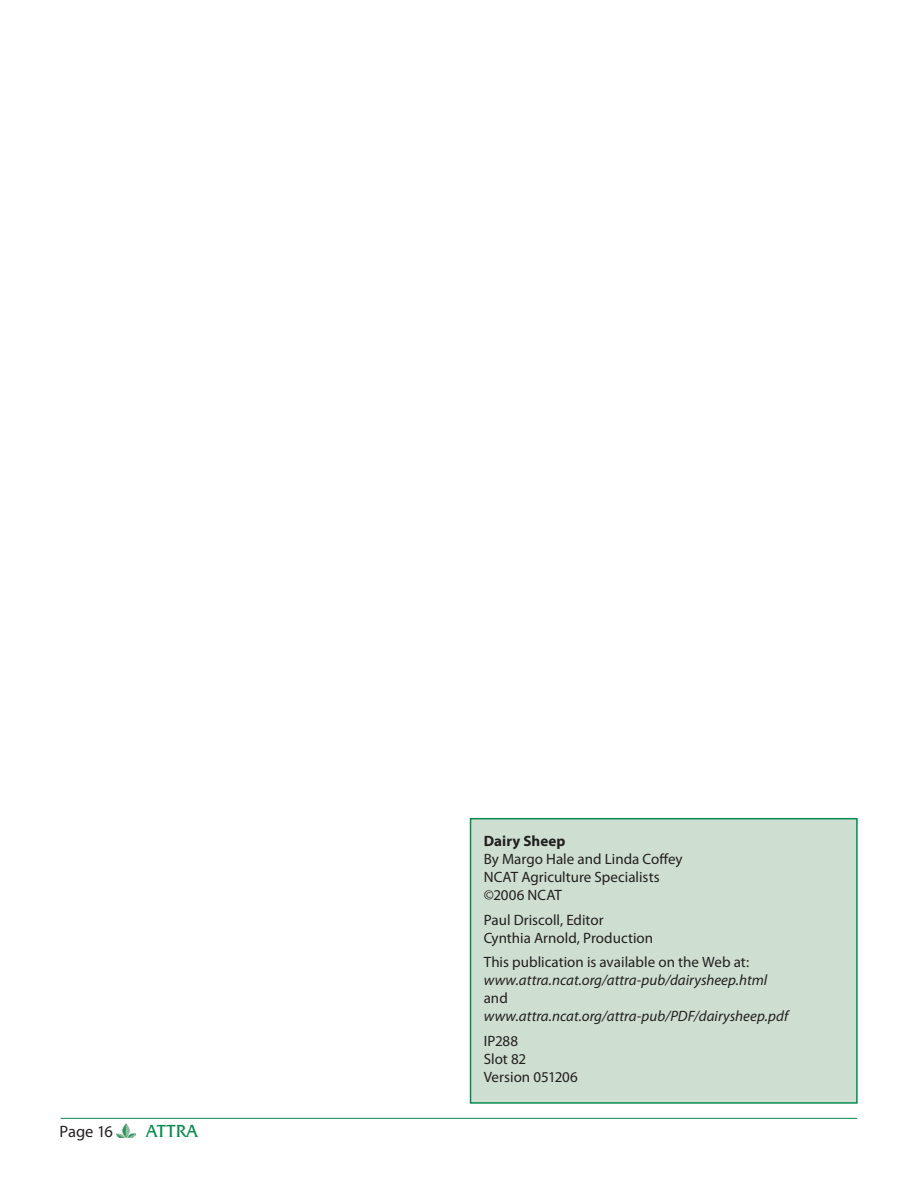
<style>
.page{position:relative;width:918px;height:1188px;background:#fff}
.page>*{position:absolute;margin:0;border:0;box-sizing:border-box;transform-origin:0 0}
.t1{font:18px "Friz Quadrata IT Cby BT";letter-spacing:-.01em;color:#078a4d}
.t2{font:16.5px "Myriad Pro";letter-spacing:-.005em;color:#231f20}
.t3{font:15px/18px "Myriad Pro";color:#231f20}
.t4{font:italic 15px "Myriad Pro";color:#231f20}
.t5{font:700 15px "Myriad Pro";letter-spacing:.005em;color:#231f20}
</style>
<div class="page">
<div style="left:471px;top:819px;width:386px;height:284px;background:#cedfd1"></div>
<div style="left:470px;top:818px;width:388px;height:286px;border:2px solid #078a4d"></div>
<img style="left:116px;top:1123px;width:20px;height:14px">
<hr style="left:61px;top:1118px;width:796px;height:1px;background:#078a4d">
<p class="t2" style="left:60px;top:1123px;width:55px">Page 16</p>
<p class="t1" style="left:146px;top:1120px;width:53px">ATTRA</p>
<p class="t5" style="left:484px;top:832px;width:83px">Dairy Sheep</p>
<p class="t3" style="left:484px;top:850px;width:200px">By Margo Hale and Linda Coffey<br>NCAT Agriculture Specialists ©2006 NCAT</p>
<p class="t3" style="left:484px;top:911px;width:171px">Paul Driscoll, Editor<br>Cynthia Arnold, Production</p>
<p class="t3" style="left:484px;top:954px;width:267px">This publication is available on the Web at:</p>
<p class="t4" style="left:484px;top:972px;width:285px">www.attra.ncat.org/attra-pub/dairysheep.html</p>
<p class="t3" style="left:484px;top:990px;width:26px">and</p>
<p class="t4" style="left:484px;top:1008px;width:306px">www.attra.ncat.org/attra-pub/PDF/dairysheep.pdf</p>
<p class="t3" style="left:484px;top:1032px;width:96px">IP288<br>Slot 82<br>Version 051206</p>
</div>
